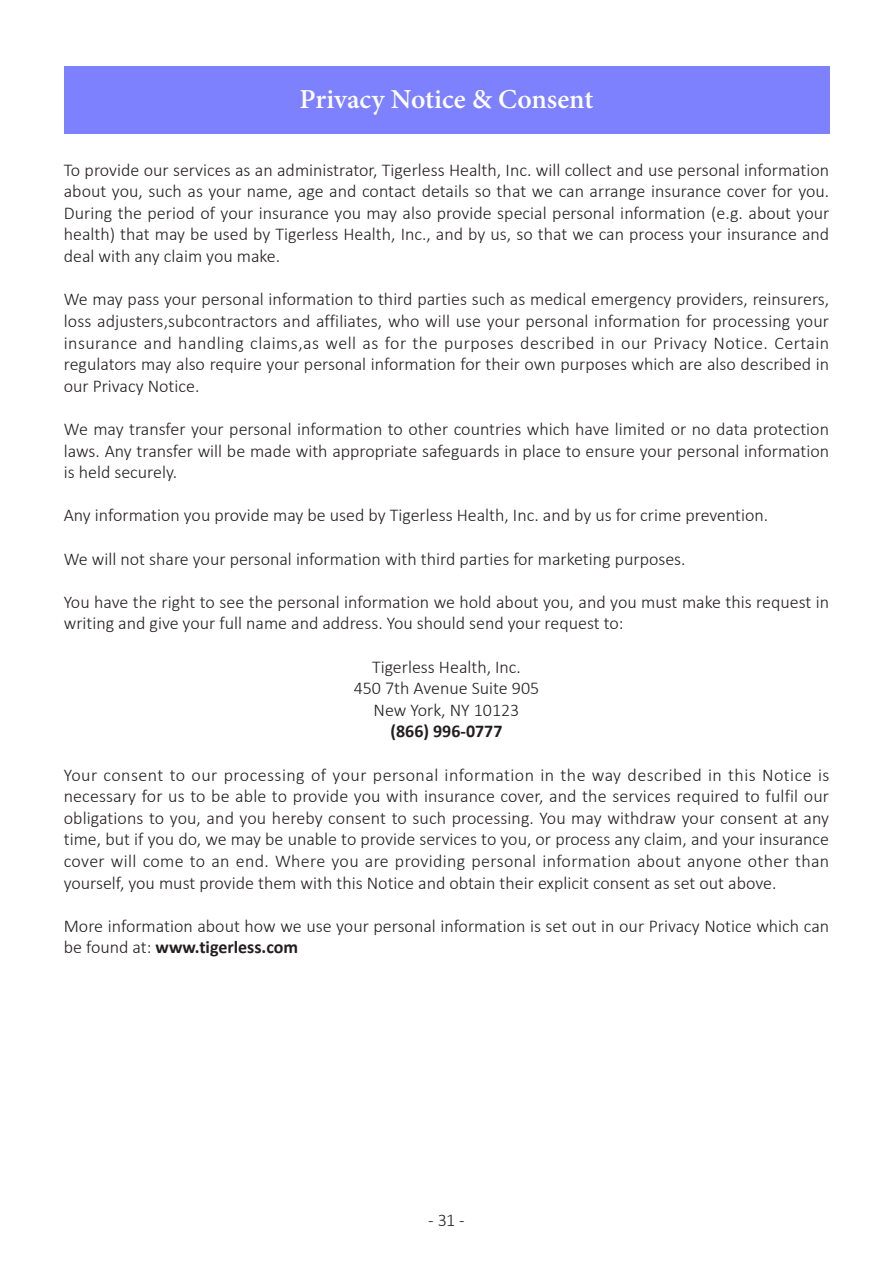
<style>
.page{position:relative;width:893px;height:1263px;background:#fff}
.page>*{position:absolute;margin:0;border:0;box-sizing:border-box;transform-origin:0 0}
.t1{font:700 27px "Adobe Hebrew";color:#fff}
.t2{font:300 18px/21.6px "Calibri";color:#231f20;text-align:justify}
.t3{font:700 18px "Calibri";color:#231f20}
.s1{font-weight:700}
</style>
<div class="page">
<div style="left:64px;top:66px;width:765px;height:68px;background:#7d81fd"></div>
<h1 class="t1" style="left:300px;top:83px;width:295px">Privacy Notice &amp; Consent</h1>
<p class="t2" style="left:64px;top:159px;width:767px">To provide our services as an administrator, Tigerless Health, Inc. will collect and use personal information about you, such as your name, age and contact details so that we can arrange insurance cover for you.<br>During the period of your insurance you may also provide special personal information ( .g.e about your health) that may be used by Tigerless Health, Inc., and by us, so that we can process your insurance and deal with any claim you make.</p>
<p class="t2" style="left:64px;top:288px;width:767px">We may pass your personal information to third parties such as medical emergency providers, reinsurers, loss adjusters,subcontractors and affiliates, who will use your personal information for processing your insurance and handling claims,as well as for the purposes described in our Privacy Notice. Certain regulators may also require your personal information for their own purposes which are also described in our Privacy Notice.</p>
<p class="t2" style="left:64px;top:418px;width:767px">We may transfer your personal information to other countries which have limited or no data protection laws. Any transfer will be made with appropriate safeguards in place to ensure your personal information is held securely.</p>
<p class="t2" style="left:64px;top:504px;width:706px">Any information you provide may be used by Tigerless Health, Inc. and by us for crime prevention.</p>
<p class="t2" style="left:64px;top:548px;width:623px">We will not share your personal information with third parties for marketing purposes.</p>
<p class="t2" style="left:64px;top:591px;width:767px">You have the right to see the personal information we hold about you, and you must make this request in writing and give your full name and address. You should send your request to:</p>
<p class="t2" style="left:354px;top:656px;width:187px;text-align:center">Tigerless Health, Inc.<br>450 7th Avenue Suite 905<br>New York, NY 10123</p>
<p class="t3" style="left:390px;top:720px;width:114px">)866( 996-0777</p>
<p class="t2" style="left:64px;top:764px;width:767px">Your consent to our processing of your personal information in the way described in this Notice is necessary for us to be able to provide you with insurance cover, and the services required to fulfil our obligations to you, and you hereby consent to such processing. You may withdraw your consent at any time, but if you do, we may be unable to provide services to you, or process any claim, and your insurance cover will come to an end. Where you are providing personal information about anyone other than yourself, you must provide them with this Notice and obtain their explicit consent as set out above.</p>
<p class="t2" style="left:64px;top:915px;width:767px">More information about how we use your personal information is set out in our Privacy Notice which can be found at: <span class="s1">www.tigerless.com</span></p>
<p class="t2" style="left:428px;top:1209px;width:38px">-31-</p>
</div>
